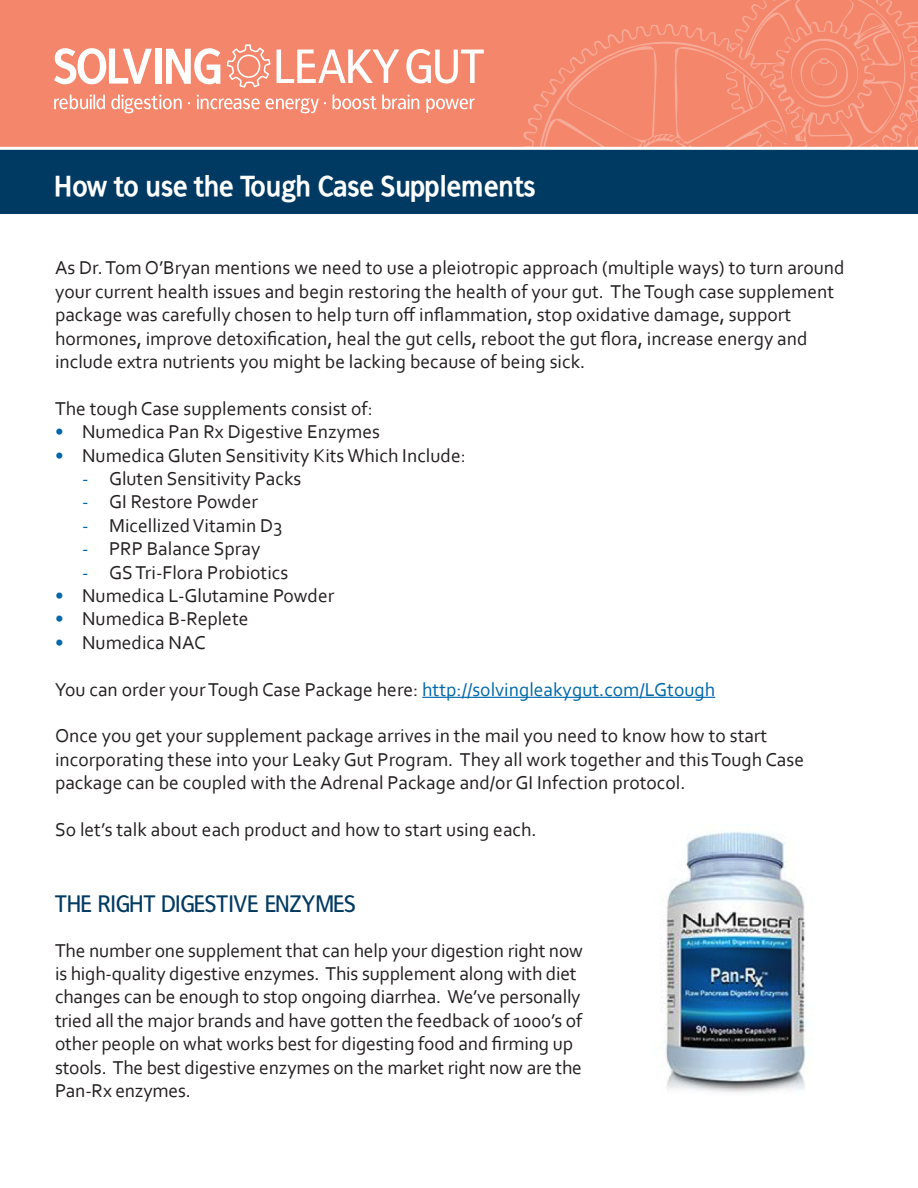
<style>
.page{position:relative;width:918px;height:1188px;background:#fff}
.page>*{position:absolute;margin:0;border:0;box-sizing:border-box;transform-origin:0 0}
.t1{font:700 28.5px "Francophil Sans";color:#fff}
.t2{font:24px "Francophil Sans";color:#003a62}
.t3{font:19.5px/23.4px "Corbel";color:#231f20}
.s1{color:#0068a9}
</style>
<div class="page">
<hr style="left:422px;top:697px;width:293px;height:1px;background:#0068a9">
<div style="left:0;top:150px;width:918px;height:64px;background:#003a62"></div>
<div style="left:0;top:0;width:918px;height:147px;background:#f4866b"></div>
<svg style="left:538px;top:0;width:380px;height:147px"></svg>
<svg style="left:54px;top:48px;width:98px;height:36px"></svg>
<div style="left:155px;top:49px;width:6px;height:35px;background:#fff"></div>
<svg style="left:166px;top:48px;width:54px;height:36px"></svg>
<svg style="left:277px;top:50px;width:122px;height:33px"></svg>
<svg style="left:406px;top:49px;width:78px;height:34px"></svg>
<svg style="left:227px;top:44px;width:44px;height:44px"></svg>
<svg style="left:54px;top:95px;width:51px;height:14px"></svg>
<svg style="left:111px;top:95px;width:71px;height:18px"></svg>
<svg style="left:197px;top:95px;width:63px;height:14px"></svg>
<svg style="left:266px;top:98px;width:60px;height:15px"></svg>
<svg style="left:333px;top:95px;width:86px;height:14px"></svg>
<svg style="left:426px;top:98px;width:49px;height:15px"></svg>
<img style="left:663px;top:832px;width:144px;height:261px">
<p class="t1" style="left:54px;top:169px;width:483px">How to use the Tough Case Supplements</p>
<p class="t3" style="left:55px;top:256px;width:791px">As Dr. Tom O’Bryan mentions we need to use a pleiotropic approach (multiple ways) to turn around your current health issues and begin restoring the health of your gut. The Tough case supplement package was carefully chosen to help turn off inflammation, stop oxidative damage, support hormones, improve detoxification, heal the gut cells, reboot the gut flora, increase energy and include extra nutrients you might be lacking because of being sick.</p>
<p class="t3" style="left:55px;top:396px;width:319px">The tough Case supplements consist of:</p>
<p class="t3" style="left:55px;top:419px;width:326px"><span class="s1">•</span> Numedica Pan Rx Digestive Enzymes</p>
<p class="t3" style="left:55px;top:443px;width:412px"><span class="s1">•</span> Numedica Gluten Sensitivity Kits Which Include:</p>
<p class="t3" style="left:82px;top:466px;width:221px"><span class="s1">-</span> Gluten Sensitivity Packs</p>
<p class="t3" style="left:82px;top:490px;width:177px"><span class="s1">-</span> GI Restore Powder</p>
<p class="t3" style="left:82px;top:513px;width:202px"><span class="s1">-</span> Micellized Vitamin D3</p>
<p class="t3" style="left:82px;top:536px;width:180px"><span class="s1">-</span> PRP Balance Spray</p>
<p class="t3" style="left:82px;top:560px;width:208px"><span class="s1">-</span> GS Tri-Flora Probiotics</p>
<p class="t3" style="left:55px;top:583px;width:281px"><span class="s1">•</span> Numedica L-Glutamine Powder</p>
<p class="t3" style="left:55px;top:607px;width:195px"><span class="s1">•</span> Numedica B-Replete</p>
<p class="t3" style="left:55px;top:630px;width:152px"><span class="s1">•</span> Numedica NAC</p>
<p class="t3" style="left:55px;top:677px;width:662px">You can order your Tough Case Package here: <span class="s1">http://solvingleakygut.com/LGtough</span></p>
<p class="t3" style="left:55px;top:724px;width:751px">Once you get your supplement package arrives in the mail you need to know how to start incorporating these into your Leaky Gut Program. They all work together and this Tough Case package can be coupled with the Adrenal Package and/or GI Infection protocol.</p>
<p class="t3" style="left:55px;top:817px;width:483px">So let’s talk about each product and how to start using each.</p>
<p class="t2" style="left:55px;top:890px;width:302px">THE RIGHT DIGESTIVE ENZYMES</p>
<p class="t3" style="left:55px;top:938px;width:530px">The number one supplement that can help your digestion right now is high-quality digestive enzymes. This supplement along with diet changes can be enough to stop ongoing diarrhea. We’ve personally tried all the major brands and have gotten the feedback of 1000’s of other people on what works best for digesting food and firming up stools. The best digestive enzymes on the market right now are the Pan-Rx enzymes.</p>
</div>
